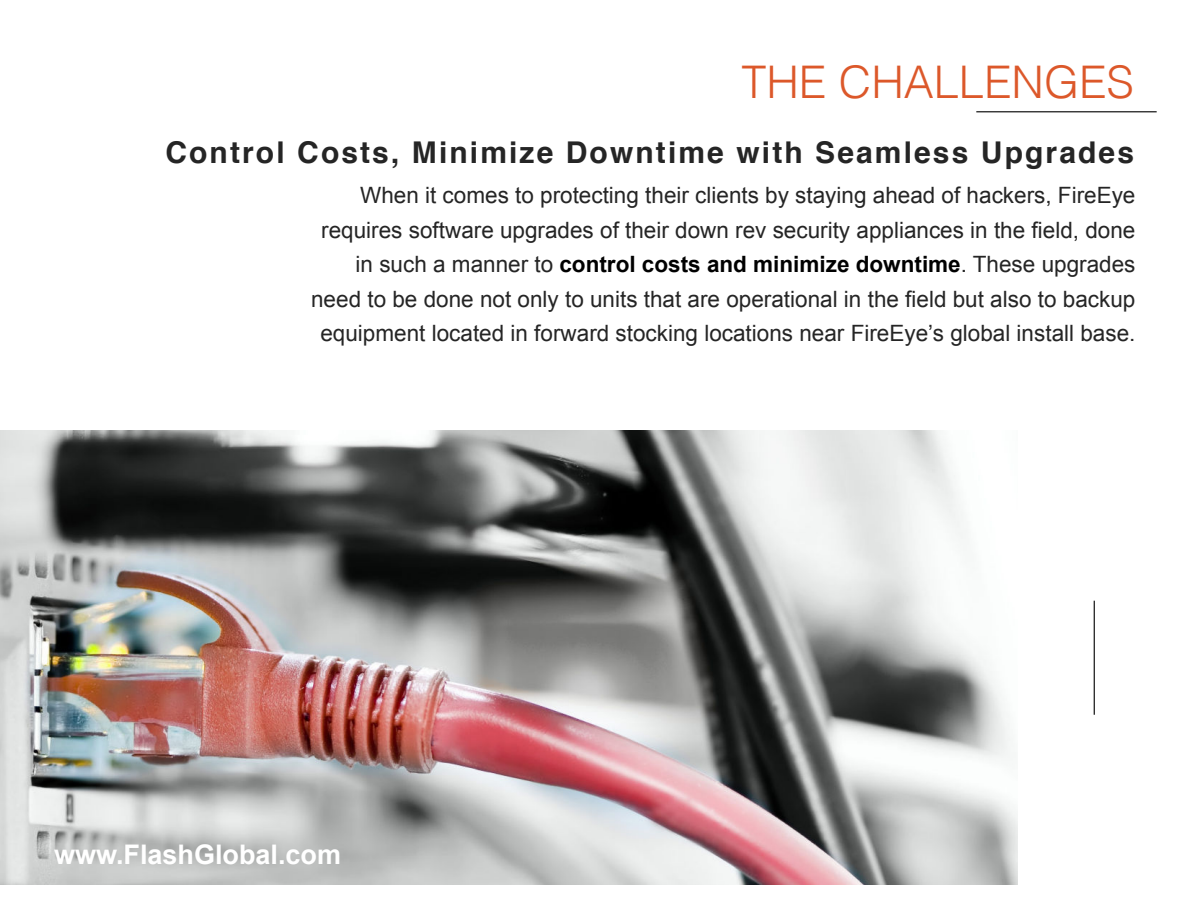
<style>
.page{position:relative;width:1188px;height:918px;background:#fff}
.page>*{position:absolute;margin:0;border:0;box-sizing:border-box;transform-origin:0 0}
.t1{font:300 45px "Helvetica";color:#dc582a}
.t2{font:700 30px "Helvetica";letter-spacing:.07em;color:#252525}
.t3{font:700 27px "Arial";color:#fff}
.t4{font:22.5px/34.5px "Arial";color:#252525;text-align:right}
.s1{font-weight:700;color:#000}
</style>
<div class="page">
<hr style="left:976px;top:111px;width:181px;height:1px;background:#000">
<img style="left:0;top:431px;width:1018px;height:454px">
<hr style="left:1094px;top:601px;width:1px;height:114px;background:#000">
<h1 class="t1" style="left:741px;top:65px;width:394px">THE CHALLENGES</h1>
<h2 class="t2" style="left:165px;top:140px;width:970px">Control Costs, Minimize Downtime with Seamless Upgrades</h2>
<p class="t4" style="left:311px;top:180px;width:826px">When it comes to protecting their clients by staying ahead of hackers, FireEye requires software upgrades of their down rev security appliances in the field, done in such a manner to <span class="s1">control costs and minimize downtime</span>. These upgrades need to be done not only to units that are operational in the field but also to backup equipment located in forward stocking locations near FireEye’s global install base.</p>
<p class="t3" style="left:54px;top:843px;width:289px">www.FlashGlobal.com</p>
</div>
